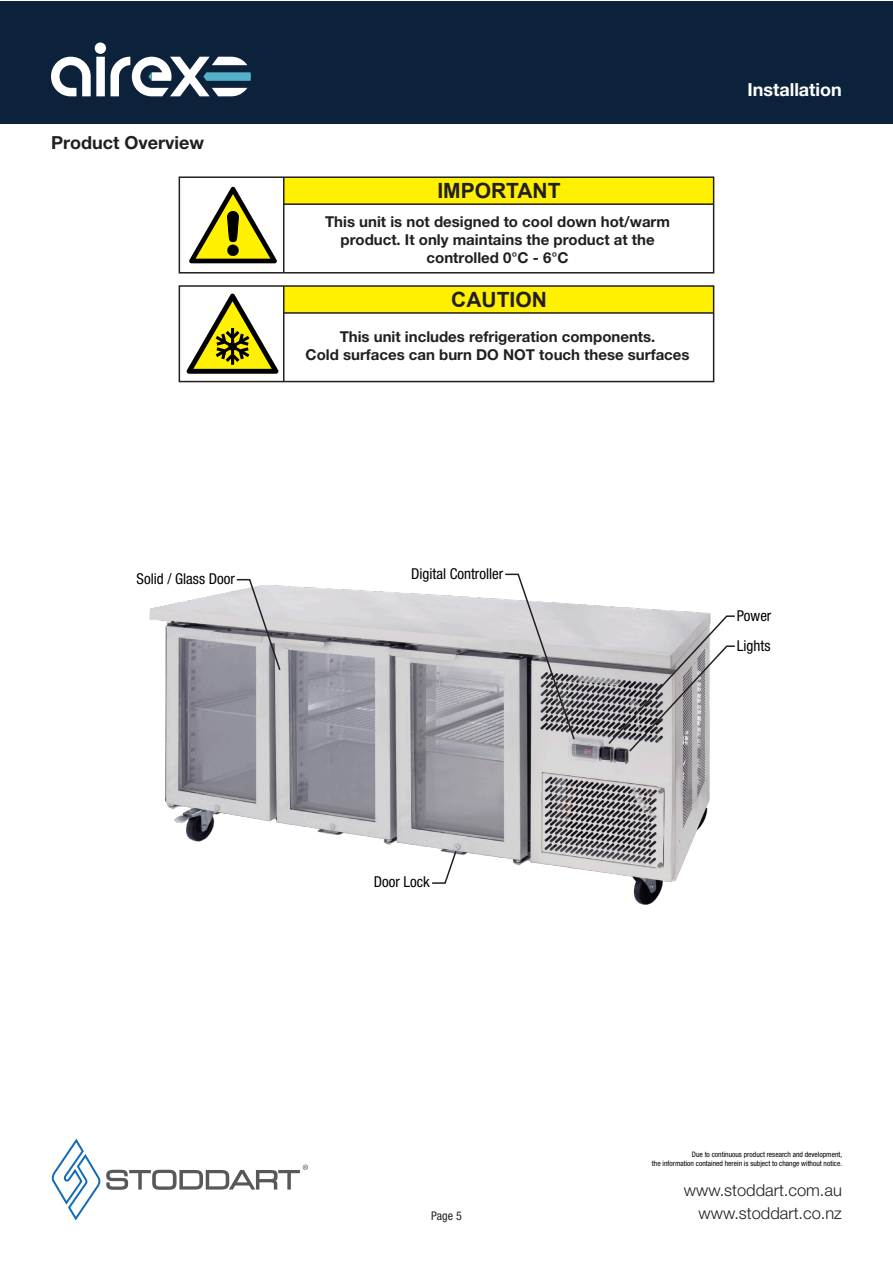
<style>
.page{position:relative;width:893px;height:1263px;background:#fff}
.page>*{position:absolute;margin:0;border:0;box-sizing:border-box;transform-origin:0 0}
.Cells{font:700 21px "Arial";color:#231f20}
.Sub_Header_-_JM{font:700 18px "Helvetica Neue LT Pro";color:#231f20}
.Header_White_-_JM{font:700 18px "Helvetica Neue LT Std";color:#fff}
.t1{font:300 16.5px/22.8px "Helvetica Neue LT Pro";color:#231f20;text-align:right}
.Cells-2{font:700 15px/18px "Helvetica Neue LT Pro";color:#231f20;text-align:center}
.t2{font:condensed 15px "Helvetica Neue LT Pro";color:#000}
.t3{font:condensed 12px "Helvetica Neue LT Pro";color:#231f20}
.t4{font:condensed 7.5px/9px "Helvetica Neue LT Pro";color:#000;text-align:right}
</style>
<div class="page">
<svg style="left:51px;top:1139px;width:257px;height:81px"></svg>
<div style="left:1px;top:1px;width:892px;height:123px;background:#0c223b"></div>
<svg style="left:51px;top:43px;width:200px;height:53px"></svg>
<img style="left:149px;top:585px;width:562px;height:320px">
<svg style="left:504px;top:573px;width:72px;height:168px"></svg>
<svg style="left:607px;top:615px;width:128px;height:138px"></svg>
<svg style="left:235px;top:578px;width:47px;height:94px;background:#bebdc1"></svg>
<svg style="left:431px;top:849px;width:27px;height:35px"></svg>
<svg style="left:187px;top:294px;width:91px;height:80px"></svg>
<div style="left:284px;top:286px;width:429px;height:27px;background:#fff101"></div>
<div style="left:179px;top:285px;width:535px;height:97px;border:2px solid #231f20"></div>
<hr style="left:283px;top:286px;width:1px;height:96px;background:#231f20">
<hr style="left:284px;top:312px;width:430px;height:2px;background:#231f20">
<div style="left:284px;top:177px;width:429px;height:27px;background:#fff101"></div>
<div style="left:179px;top:176px;width:535px;height:98px;border:2px solid #231f20"></div>
<hr style="left:283px;top:177px;width:1px;height:96px;background:#231f20">
<hr style="left:284px;top:203px;width:430px;height:2px;background:#231f20">
<svg style="left:189px;top:187px;width:88px;height:76px"></svg>
<p class="Sub_Header_-_JM" style="left:51px;top:131px;width:155px">Product Overview</p>
<p class="Cells" style="left:437px;top:176px;width:125px">IMPORTANT</p>
<p class="Cells-2" style="left:325px;top:212px;width:346px">This unit is not designed to cool down hot/warm product. It only maintains the product at the</p>
<p class="Cells-2" style="left:427px;top:248px;width:143px">controlled 0°C - 6°C</p>
<p class="Cells" style="left:451px;top:285px;width:97px">CAUTION</p>
<p class="Cells-2" style="left:340px;top:327px;width:317px">This unit includes refrigeration components.</p>
<p class="Cells-2" style="left:306px;top:345px;width:385px">Cold surfaces can burn DO NOT touch these surfaces</p>
<p class="Header_White_-_JM" style="left:747px;top:79px;width:96px">Installation</p>
<p class="t2" style="left:137px;top:570px;width:100px">Solid / Glass Door</p>
<p class="t2" style="left:411px;top:565px;width:94px">Digital Controller</p>
<p class="t2" style="left:737px;top:607px;width:36px">Power</p>
<p class="t2" style="left:737px;top:637px;width:35px">Lights</p>
<p class="t2" style="left:374px;top:873px;width:58px">Door Lock</p>
<p class="t3" style="left:431px;top:1209px;width:32px">Page 5</p>
<p class="t4" style="left:652px;top:1150px;width:192px">Due to continuous product research and development,<br>the information contained herein is subject to change without notice.</p>
<p class="t1" style="left:684px;top:1178px;width:160px">www.stoddart.com.au www.stoddart.co.nz</p>
</div>
